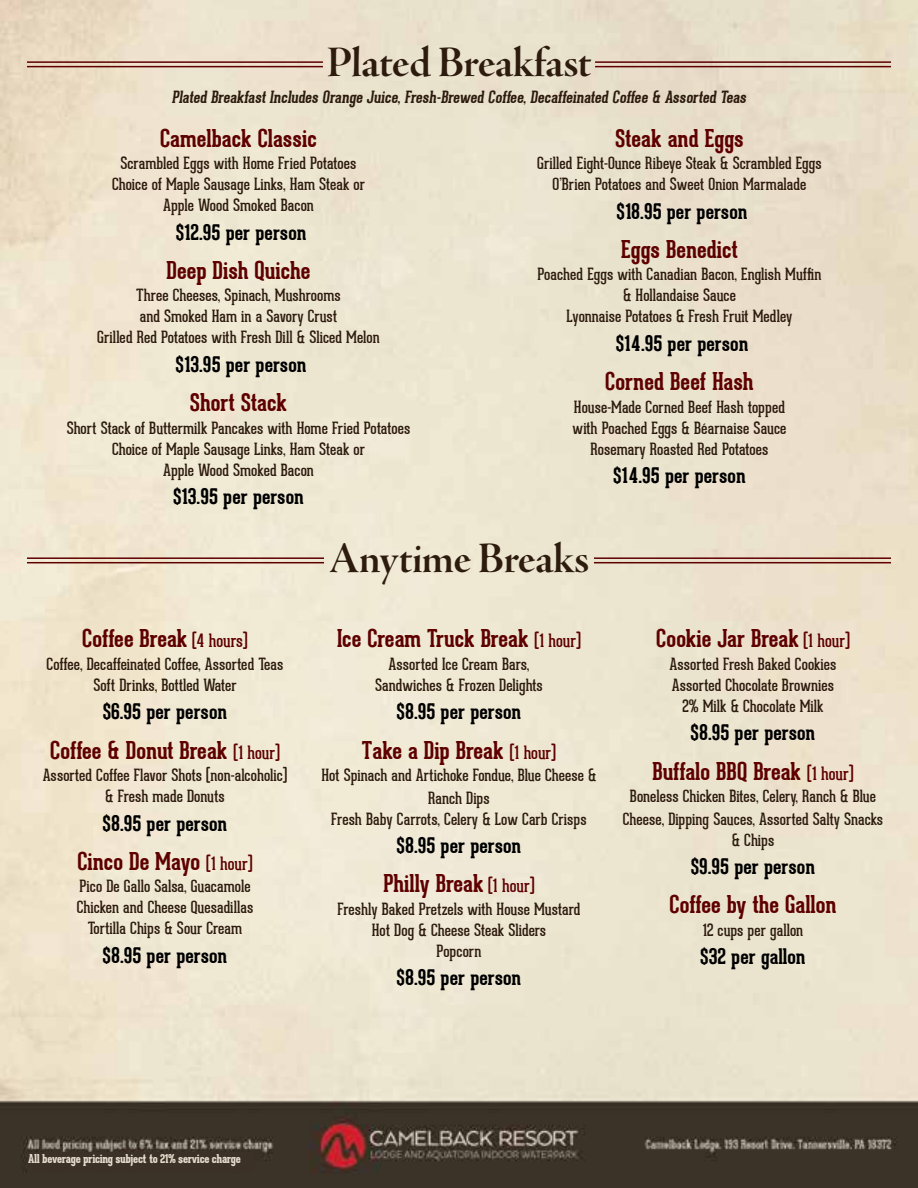
<style>
.page{position:relative;width:918px;height:1188px;background:#fff}
.page>*{position:absolute;margin:0;border:0;box-sizing:border-box;transform-origin:0 0}
.t1{font:45px "Adobe Jenson Pro Bold Disp";letter-spacing:-.005em;color:#2d1b0e}
.t2{font:700 24px "Geared Slab";color:#5e0000}
.t3{font:700 21px "Geared Slab";color:#000}
.t4{font:16.5px/21px "Geared Slab";color:#2d1b0e;text-align:center}
.t5{font:700 16.5px "Geared Slab";color:#2d1b0e}
.t6{font:800 12px "Geared Slab";letter-spacing:-.03em;color:#e6dbcc}
.s1{font-weight:400;font-size:18px}
</style>
<div class="page">
<img style="left:0;top:0;width:918px;height:1188px">
<hr style="left:27px;top:61px;width:296px;height:2px;background:#5e0000">
<hr style="left:27px;top:66px;width:296px;height:1px;background:#5e0000">
<hr style="left:595px;top:61px;width:296px;height:2px;background:#5e0000">
<hr style="left:595px;top:66px;width:296px;height:1px;background:#5e0000">
<hr style="left:27px;top:557px;width:297px;height:2px;background:#5e0000">
<hr style="left:27px;top:562px;width:297px;height:1px;background:#5e0000">
<hr style="left:594px;top:557px;width:297px;height:2px;background:#5e0000">
<hr style="left:594px;top:562px;width:297px;height:1px;background:#5e0000">
<div style="left:27px;top:1152px;width:227px;height:21px;background:#3b3127"></div>
<h1 class="t1" style="left:327px;top:37px;width:266px">Plated Breakfast</h1>
<p class="t5" style="left:172px;top:87px;width:578px">Plated Breakfast Includes Orange Juice, Fresh-Brewed Coffee, Decaffeinated Coffee &amp; Assorted Teas</p>
<h2 class="t2" style="left:160px;top:123px;width:158px">Camelback Classic</h2>
<p class="t4" style="left:112px;top:153px;width:254px">Scrambled Eggs with Home Fried Potatoes<br>Choice of Maple Sausage Links, Ham Steak or<br>Apple Wood Smoked Bacon</p>
<p class="t3" style="left:176px;top:219px;width:132px">$12.95 per person</p>
<h2 class="t2" style="left:166px;top:255px;width:146px">Deep Dish Quiche</h2>
<p class="t4" style="left:97px;top:285px;width:284px">Three Cheeses, Spinach, Mushrooms<br>and Smoked Ham in a Savory Crust<br>Grilled Red Potatoes with Fresh Dill &amp; Sliced Melon</p>
<p class="t3" style="left:176px;top:351px;width:132px">$13.95 per person</p>
<h2 class="t2" style="left:190px;top:387px;width:99px">Short Stack</h2>
<p class="t4" style="left:67px;top:417px;width:345px">Short Stack of Buttermilk Pancakes with Home Fried Potatoes<br>Choice of Maple Sausage Links, Ham Steak or<br>Apple Wood Smoked Bacon</p>
<p class="t3" style="left:173px;top:483px;width:132px">$13.95 per person</p>
<h2 class="t2" style="left:615px;top:123px;width:130px">Steak and Eggs</h2>
<p class="t4" style="left:537px;top:153px;width:286px">Grilled Eight-Ounce Ribeye Steak &amp; Scrambled Eggs<br>O’Brien Potatoes and Sweet Onion Marmalade</p>
<p class="t3" style="left:617px;top:198px;width:132px">$18.95 per person</p>
<h2 class="t2" style="left:621px;top:234px;width:118px">Eggs Benedict</h2>
<p class="t4" style="left:538px;top:264px;width:285px">Poached Eggs with Canadian Bacon, English Muffin &amp; Hollandaise Sauce<br>Lyonnaise Potatoes &amp; Fresh Fruit Medley</p>
<p class="t3" style="left:616px;top:330px;width:134px">$14.95 per person</p>
<h2 class="t2" style="left:605px;top:366px;width:150px">Corned Beef Hash</h2>
<p class="t4" style="left:573px;top:396px;width:215px">House-Made Corned Beef Hash topped with Poached Eggs &amp; Béarnaise Sauce<br>Rosemary Roasted Red Potatoes</p>
<p class="t3" style="left:613px;top:462px;width:134px">$14.95 per person</p>
<h2 class="t2" style="left:82px;top:623px;width:167px">Coffee Break <span class="s1">(4 hours)</span></h2>
<p class="t4" style="left:47px;top:653px;width:238px">Coffee, Decaffeinated Coffee, Assorted Teas<br>Soft Drinks, Bottled Water</p>
<p class="t3" style="left:103px;top:698px;width:126px">$6.95 per person</p>
<h2 class="t2" style="left:50px;top:735px;width:231px">Coffee &amp; Donut Break <span class="s1">(1 hour)</span></h2>
<p class="t4" style="left:43px;top:765px;width:246px">Assorted Coffee Flavor Shots (non-alcoholic) &amp; Fresh made Donuts</p>
<p class="t3" style="left:103px;top:810px;width:126px">$8.95 per person</p>
<h2 class="t2" style="left:77px;top:846px;width:177px">Cinco De Mayo <span class="s1">(1 hour)</span></h2>
<p class="t4" style="left:77px;top:876px;width:178px">Pico De Gallo Salsa, Guacamole<br>Chicken and Cheese Quesadillas<br>Tortilla Chips &amp; Sour Cream</p>
<p class="t3" style="left:103px;top:942px;width:126px">$8.95 per person</p>
<h1 class="t1" style="left:329px;top:533px;width:262px">Anytime Breaks</h1>
<h2 class="t2" style="left:337px;top:623px;width:245px">Ice Cream Truck Break <span class="s1">(1 hour)</span></h2>
<p class="t4" style="left:375px;top:653px;width:169px">Assorted Ice Cream Bars,<br>Sandwiches &amp; Frozen Delights</p>
<p class="t3" style="left:397px;top:698px;width:126px">$8.95 per person</p>
<h2 class="t2" style="left:362px;top:735px;width:196px">Take a Dip Break <span class="s1">(1 hour)</span></h2>
<p class="t4" style="left:321px;top:764px;width:277px;line-height:22.5px">Hot Spinach and Artichoke Fondue, Blue Cheese &amp;<br>Ranch Dips</p>
<p class="t4" style="left:331px;top:808px;width:257px">Fresh Baby Carrots, Celery &amp; Low Carb Crisps</p>
<p class="t3" style="left:397px;top:832px;width:126px">$8.95 per person</p>
<h2 class="t2" style="left:384px;top:869px;width:152px">Philly Break <span class="s1">(1 hour)</span></h2>
<p class="t4" style="left:338px;top:899px;width:244px">Freshly Baked Pretzels with House Mustard<br>Hot Dog &amp; Cheese Steak Sliders<br>Popcorn</p>
<p class="t3" style="left:397px;top:965px;width:126px">$8.95 per person</p>
<h2 class="t2" style="left:656px;top:623px;width:195px">Cookie Jar Break <span class="s1">(1 hour)</span></h2>
<p class="t4" style="left:670px;top:653px;width:168px">Assorted Fresh Baked Cookies<br>Assorted Chocolate Brownies<br>2% Milk &amp; Chocolate Milk</p>
<p class="t3" style="left:691px;top:719px;width:126px">$8.95 per person</p>
<h2 class="t2" style="left:652px;top:756px;width:203px">Buffalo BBQ Break <span class="s1">(1 hour)</span></h2>
<p class="t4" style="left:623px;top:785px;width:262px;line-height:22.5px">Boneless Chicken Bites, Celery, Ranch &amp; Blue<br>Cheese, Dipping Sauces, Assorted Salty Snacks</p>
<p class="t4" style="left:732px;top:829px;width:44px">&amp; Chips</p>
<p class="t3" style="left:691px;top:853px;width:126px">$9.95 per person</p>
<h2 class="t2" style="left:669px;top:890px;width:169px">Coffee by the Gallon</h2>
<p class="t4" style="left:703px;top:920px;width:102px">12 cups per gallon</p>
<p class="t3" style="left:700px;top:944px;width:107px">$32 per gallon</p>
<p class="t6" style="left:28px;top:1152px;width:214px">All beverage pricing subject to 21% service charge</p>
</div>
